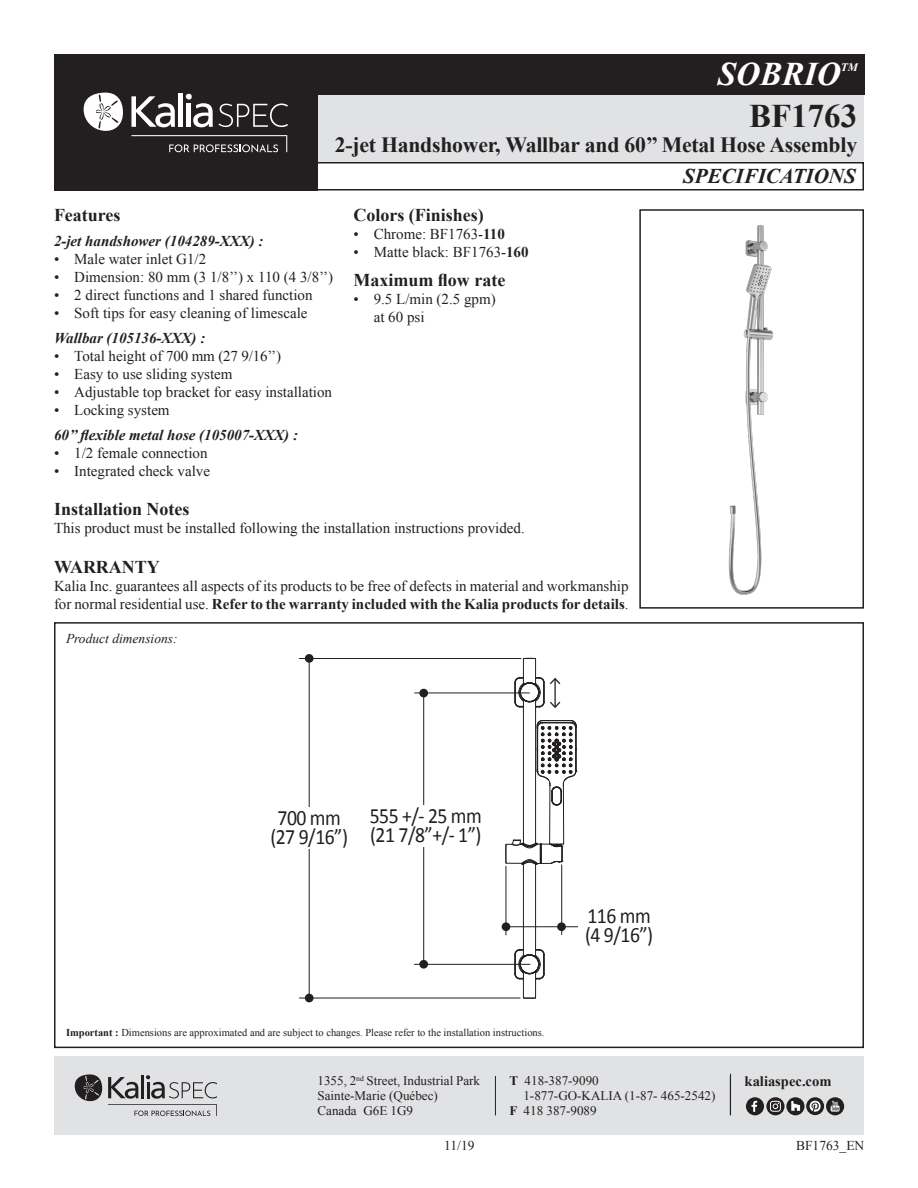
<style>
.page{position:relative;width:918px;height:1188px;background:#fff}
.page>*{position:absolute;margin:0;border:0;box-sizing:border-box;transform-origin:0 0}
.t1{font:700 33px "Times New Roman";color:#231f20}
.t2{font:italic 700 33px "Times New Roman";color:#fff}
.t3{font:21.9px/19.4px "Calibri";letter-spacing:-.025em;color:#231f20;scale:.9 1}
.t4{font:700 21.75px "Times New Roman";letter-spacing:-.01em;color:#231f20}
.t5{font:italic 700 21px "Times New Roman";color:#231f20}
.Spec-Description_Tit{font:700 18px "Times New Roman";color:#231f20}
.Spec-Description__FR{font:15px/18px "Times New Roman";color:#231f20}
.Spec-Description_nor{font:15px/18px "Times New Roman";color:#231f20}
.Spec-Description__FR-2{font:italic 700 15px "Times New Roman";color:#231f20}
.Spec-Description_Tit-2{font:700 14.55px "Times New Roman";color:#231f20}
.Spec-Description_nor-2{font:italic 13.5px "Times New Roman";color:#231f20}
.date-file{font:13.5px "Times New Roman";color:#231f20}
.Spec-Description_Tit-3{font:13.05px "Times New Roman";color:#231f20}
.t6{font:italic 700 11.4px "Times New Roman";color:#fff}
.Spec-Description_nor-3{font:10.5px "Times New Roman";color:#231f20}
.s1{font-weight:700}
</style>
<div class="page">
<hr style="left:523px;top:864px;width:1px;height:93px;background:#231f20">
<hr style="left:523px;top:700px;width:1px;height:143px;background:#231f20">
<hr style="left:535px;top:864px;width:1px;height:93px;background:#231f20">
<hr style="left:535px;top:700px;width:1px;height:143px;background:#231f20">
<svg style="left:514px;top:949px;width:31px;height:50px"></svg>
<svg style="left:505px;top:720px;width:72px;height:145px"></svg>
<svg style="left:566px;top:926px;width:12px;height:1px"></svg>
<hr style="left:561px;top:865px;width:1px;height:70px;background:#231f20">
<hr style="left:506px;top:926px;width:56px;height:1px;background:#231f20">
<div style="left:502px;top:922px;width:8px;height:9px;background:#231f20;border-radius:50%"></div>
<div style="left:557px;top:922px;width:9px;height:9px;background:#231f20;border-radius:50%"></div>
<hr style="left:506px;top:866px;width:1px;height:69px;background:#231f20">
<hr style="left:299px;top:998px;width:221px;height:1px;background:#231f20">
<hr style="left:299px;top:658px;width:222px;height:1px;background:#231f20">
<hr style="left:309px;top:658px;width:1px;height:340px;background:#231f20">
<div style="left:305px;top:994px;width:9px;height:8px;background:#231f20;border-radius:50%"></div>
<div style="left:305px;top:654px;width:9px;height:9px;background:#231f20;border-radius:50%"></div>
<hr style="left:414px;top:964px;width:116px;height:1px;background:#231f20">
<hr style="left:415px;top:693px;width:115px;height:1px;background:#231f20">
<hr style="left:423px;top:693px;width:1px;height:271px;background:#231f20">
<div style="left:419px;top:960px;width:9px;height:9px;background:#231f20;border-radius:50%"></div>
<div style="left:419px;top:689px;width:9px;height:8px;background:#231f20;border-radius:50%"></div>
<div style="left:361px;top:805px;width:130px;height:42px;background:#fff"></div>
<div style="left:267px;top:807px;width:84px;height:42px;background:#fff"></div>
<svg style="left:514px;top:658px;width:46px;height:50px"></svg>
<div style="left:54px;top:622px;width:810px;height:426px;border:2px solid #231f20"></div>
<div style="left:240px;top:94px;width:624px;height:68px;background:#e1e2e4"></div>
<div style="left:240px;top:162px;width:624px;height:28px;border:2px solid #231f20"></div>
<img style="left:728px;top:225px;width:46px;height:370px">
<div style="left:639px;top:209px;width:225px;height:400px;border:2px solid #231f20"></div>
<div style="left:54px;top:1056px;width:810px;height:78px;background:#e1e2e4"></div>
<hr style="left:730px;top:1074px;width:1px;height:41px;background:#231f20">
<div style="left:746px;top:1097px;width:18px;height:18px;background:#231f20;border-radius:50%"></div>
<svg style="left:751px;top:1101px;width:6px;height:11px"></svg>
<svg style="left:766px;top:1097px;width:18px;height:18px"></svg>
<svg style="left:770px;top:1101px;width:11px;height:11px"></svg>
<svg style="left:786px;top:1097px;width:19px;height:18px"></svg>
<svg style="left:791px;top:1101px;width:9px;height:10px"></svg>
<div style="left:826px;top:1097px;width:18px;height:18px;background:#231f20;border-radius:50%"></div>
<svg style="left:831px;top:1101px;width:9px;height:11px"></svg>
<svg style="left:806px;top:1097px;width:18px;height:18px"></svg>
<svg style="left:810px;top:1101px;width:11px;height:11px"></svg>
<hr style="left:495px;top:1076px;width:1px;height:39px;background:#231f20">
<svg style="left:75px;top:1074px;width:27px;height:28px"></svg>
<svg style="left:108px;top:1075px;width:109px;height:41px"></svg>
<div style="left:55px;top:54px;width:810px;height:40px;background:#231f20"></div>
<div style="left:54px;top:54px;width:263px;height:136px;background:#231f20"></div>
<svg style="left:219px;top:104px;width:69px;height:23px"></svg>
<svg style="left:83px;top:92px;width:40px;height:39px"></svg>
<hr style="left:179px;top:94px;width:4px;height:33px;background:#fff">
<svg style="left:131px;top:96px;width:44px;height:31px"></svg>
<svg style="left:186px;top:94px;width:27px;height:33px"></svg>
<svg style="left:131px;top:135px;width:156px;height:17px"></svg>
<p class="t2" style="left:718px;top:51px;width:124px">SOBRIO</p>
<p class="t6" style="left:841px;top:60px;width:19px">TM</p>
<p class="t1" style="left:749px;top:93px;width:110px">BF1763</p>
<p class="t4" style="left:335px;top:130px;width:524px">2-jet Handshower, Wallbar and 60’’ Metal Hose Assembly</p>
<p class="t5" style="left:683px;top:162px;width:174px">SPECIFICATIONS</p>
<p class="Spec-Description_Tit" style="left:54px;top:203px;width:68px">Features</p>
<p class="Spec-Description__FR-2" style="left:54px;top:231px;width:211px">2-jet handshower (104289-XXX) :</p>
<p class="Spec-Description__FR" style="left:54px;top:250px;width:154px">• Male water inlet G1/2</p>
<p class="Spec-Description__FR" style="left:54px;top:268px;width:281px">• Dimension: 80 mm (3 1/8’’) x 110 (4 3/8’’)</p>
<p class="Spec-Description__FR" style="left:54px;top:286px;width:260px">• 2 direct functions and 1 shared function</p>
<p class="Spec-Description__FR" style="left:54px;top:304px;width:255px">• Soft tips for easy cleaning of limescale</p>
<p class="Spec-Description__FR-2" style="left:54px;top:327px;width:153px">Wallbar (105136-XXX) :</p>
<p class="Spec-Description__FR" style="left:54px;top:347px;width:229px">• Total height of 700 mm (27 9/16’’)</p>
<p class="Spec-Description__FR" style="left:54px;top:365px;width:180px">• Easy to use sliding system</p>
<p class="Spec-Description__FR" style="left:54px;top:383px;width:280px">• Adjustable top bracket for easy installation</p>
<p class="Spec-Description__FR" style="left:54px;top:401px;width:117px">• Locking system</p>
<p class="Spec-Description__FR-2" style="left:54px;top:424px;width:246px">60’’ flexible metal hose (105007-XXX) :</p>
<p class="Spec-Description__FR" style="left:54px;top:443px;width:155px">• 1/2 female connection</p>
<p class="Spec-Description_nor" style="left:54px;top:461px;width:158px">• Integrated check valve</p>
<p class="Spec-Description_Tit" style="left:353px;top:203px;width:132px">Colors (Finishes)</p>
<p class="Spec-Description__FR" style="left:353px;top:225px;width:153px">• Chrome: BF1763-<span class="s1">110</span></p>
<p class="Spec-Description__FR" style="left:353px;top:243px;width:177px">• Matte black: BF1763-<span class="s1">160</span></p>
<p class="Spec-Description_Tit" style="left:353px;top:267px;width:153px">Maximum flow rate</p>
<p class="Spec-Description__FR" style="left:374px;top:290px;width:124px;text-indent:-20px">• 9.5 L/min (2.5 gpm) at 60 psi</p>
<p class="Spec-Description_Tit" style="left:54px;top:497px;width:137px">Installation Notes</p>
<p class="Spec-Description_nor" style="left:54px;top:519px;width:472px">This product must be installed following the installation instructions provided.</p>
<p class="Spec-Description_Tit" style="left:54px;top:554px;width:107px">WARRANTY</p>
<p class="Spec-Description_nor" style="left:54px;top:576px;width:576px">Kalia Inc. guarantees all aspects of its products to be free of defects in material and workmanship for normal residential use. <span class="s1">Refer to the warranty included with the Kalia products for details</span>.</p>
<p class="Spec-Description_nor-2" style="left:66px;top:630px;width:113px">Product dimensions:</p>
<p class="t3" style="left:270px;top:808px;width:88px;text-align:center">700 mm (27 9/16”)</p>
<p class="t3" style="left:370px;top:806px;width:126px">555 +/- 25 mm (21 7/8”+/- 1”)</p>
<p class="Spec-Description_nor-3" style="left:66px;top:1026px;width:480px"><span class="s1">Important :</span> Dimensions are approximated and are subject to changes. Please refer to the installation instructions.</p>
<p class="t3" style="left:585px;top:906px;width:77px">116 mm (4 9/16”)</p>
<p class="Spec-Description_Tit-3" style="left:318px;top:1072px;width:164px">1355, 2<sup>nd</sup> Street, Industrial Park</p>
<p class="Spec-Description_Tit-2" style="left:745px;top:1071px;width:88px">kaliaspec.com</p>
<p class="Spec-Description_Tit-3" style="left:318px;top:1087px;width:122px">Sainte-Marie (Québec)</p>
<p class="Spec-Description_Tit-3" style="left:318px;top:1102px;width:97px">Canada G6E 1G9</p>
<p class="Spec-Description_Tit-3" style="left:510px;top:1072px;width:91px"><span class="s1">T</span> 418-387-9090</p>
<p class="Spec-Description_Tit-3" style="left:523px;top:1087px;width:194px">1-877-GO-KALIA (1-87- 465-2542)</p>
<p class="Spec-Description_Tit-3" style="left:510px;top:1102px;width:89px"><span class="s1">F</span> 418 387-9089</p>
<p class="date-file" style="left:444px;top:1137px;width:32px">11/19</p>
<p class="date-file" style="left:796px;top:1137px;width:70px">BF1763_EN</p>
</div>
